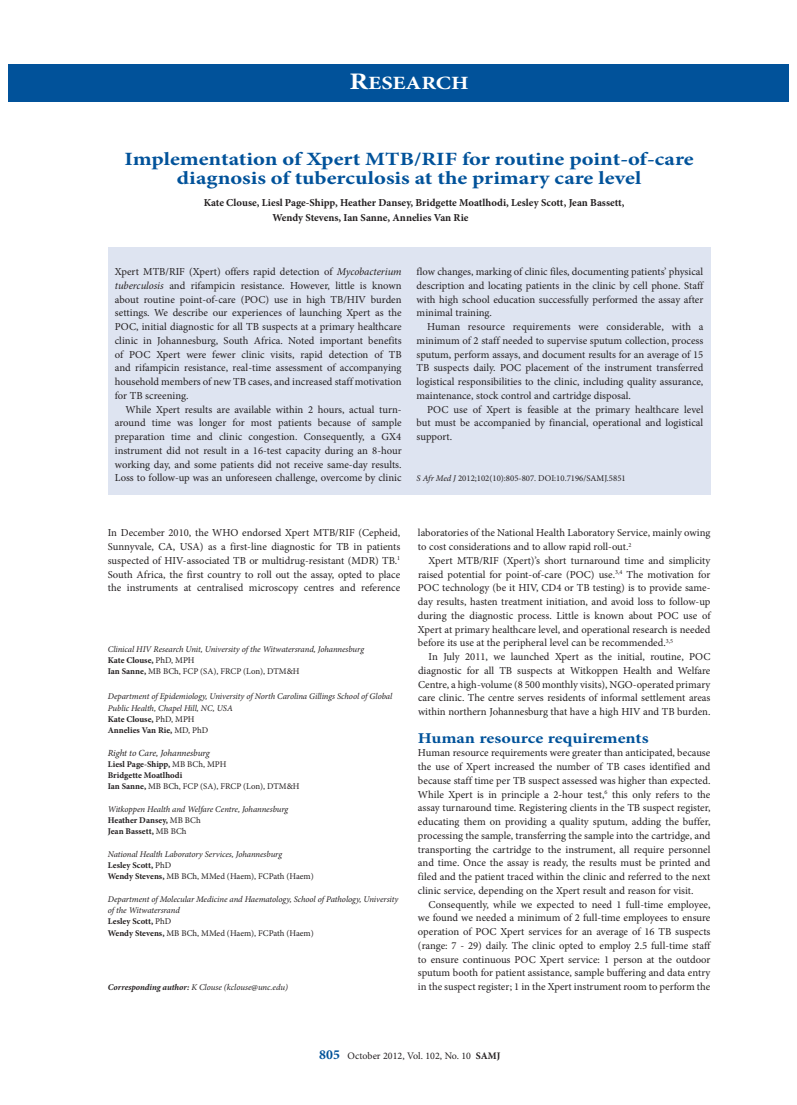
<style>
.page{position:relative;width:797px;height:1105px;background:#fff}
.page>*{position:absolute;margin:0;border:0;box-sizing:border-box;transform-origin:0 0}
.t1{font:700 18.75px/18.8px "Minion Pro";color:#01529a;text-align:center;scale:1.2 1}
.t2{font:700 18.75px "Minion Pro";color:#fff;scale:1.2 1}
.t3{font:700 15px "Minion Pro";letter-spacing:-.005em;color:#01529a;scale:1.2 1}
.t4{font:10.62px/13.8px "Minion Pro";color:#231f20;text-align:justify}
.t5{font:700 10.62px/15px "Minion Pro";color:#231f20}
.t6{font:10px "Minion Pro";color:#231f20}
.t7{font:italic 9.38px "Minion Pro";letter-spacing:-.01em;color:#231f20}
.t8{font:italic 8.75px/11.2px "Minion Pro";letter-spacing:-.01em;color:#231f20}
.t9{font:700 8.75px/11.2px "Minion Pro";color:#231f20}
.t10{font:8.75px "Minion Pro";color:#231f20}
.s1{font-size:23.75px}
.s2{font-style:italic}
.s3{font-weight:700;font-style:normal}
.s4{font-style:normal}
.s5{font-weight:400}
.s6{font-weight:700}
.s7{font-weight:700;font-size:13.75px;color:#01529a}
</style>
<div class="page">
<div style="left:9px;top:64px;width:779px;height:37px;background:#01529a"></div>
<div style="left:108px;top:248px;width:602px;height:247px;background:#dee4f1"></div>
<h1 class="t2" style="left:349px;top:69px;width:101px"><span class="s1">R</span>ESEARCH</h1>
<h1 class="t1" style="left:124px;top:149px;width:476px">Implementation of Xpert MTB/RIF for routine point-of-care diagnosis of tuberculosis at the primary care level</h1>
<p class="t5" style="left:272px;top:195px;width:354px;text-indent:-69px">Kate Clouse, Liesl Page-Shipp, Heather Dansey, Bridgette Moatlhodi, Lesley Scott, Jean Bassett,<br>Wendy Stevens, Ian Sanne, Annelies Van Rie</p>
<p class="t4" style="left:115px;top:265px;width:288px">Xpert MTB/RIF (Xpert) offers rapid detection of <span class="s2">Mycobacterium tuberculosis</span> and rifampicin resistance. However, little is known about routine point-of-care (POC) use in high TB/HIV burden settings. We describe our experiences of launching Xpert as the POC, initial diagnostic for all TB suspects at a primary healthcare clinic in Johannesburg, South Africa. Noted important benefits of POC Xpert were fewer clinic visits, rapid detection of TB and rifampicin resistance, real-time assessment of accompanying household members of new TB cases, and increased staff motivation for TB screening.</p>
<p class="t4" style="left:115px;top:402px;width:288px;text-indent:11px">While Xpert results are available within 2 hours, actual turn&shy;around time was longer for most patients because of sample preparation time and clinic congestion. Consequently, a GX4 instrument did not result in a 16-test capacity during an 8-hour working day, and some patients did not receive same-day results.<br>Loss to follow-up was an unforeseen challenge, overcome by clinic</p>
<p class="t4" style="left:416px;top:265px;width:288px">flow changes, marking of clinic files, documenting patients’ physical description and locating patients in the clinic by cell phone. Staff with high school education successfully performed the assay after minimal training.</p>
<p class="t4" style="left:416px;top:320px;width:288px;text-indent:11px">Human resource requirements were considerable, with a minimum of 2 staff needed to supervise sputum collection, process sputum, perform assays, and document results for an average of 15<br>TB suspects daily. POC placement of the instrument transferred logistical responsibilities to the clinic, including quality assurance, maintenance, stock control and cartridge disposal.</p>
<p class="t4" style="left:416px;top:402px;width:288px;text-indent:11px">POC use of Xpert is feasible at the primary healthcare level but must be accompanied by financial, operational and logistical support.</p>
<p class="t10" style="left:416px;top:473px;width:210px"><span class="s2">S Afr Med J</span> 2012;102(10):805-807. DOI:10.7196/SAMJ.5851</p>
<p class="t4" style="left:108px;top:526px;width:294px">In December 2010, the WHO endorsed Xpert MTB/RIF (Cepheid, Sunnyvale, CA, USA) as a first-line diagnostic for TB in patients suspected of HIV-associated TB or multidrug-resistant (MDR) TB.<sup>1<br></sup>South Africa, the first country to roll out the assay, opted to place the instruments at centralised microscopy centres and reference</p>
<p class="t4" style="left:418px;top:526px;width:294px">laboratories of the National Health Laboratory Service, mainly owing to cost considerations and to allow rapid roll-out.<sup>2</sup></p>
<p class="t4" style="left:418px;top:554px;width:294px;text-indent:11px">Xpert MTB/RIF (Xpert)’s short turnaround time and simplicity raised potential for point-of-care (POC) use.<sup>3,4</sup> The motivation for POC technology (be it HIV, CD4 or TB testing) is to provide same&shy;day results, hasten treatment initiation, and avoid loss to follow-up during the diagnostic process. Little is known about POC use of Xpert at primary healthcare level, and operational research is needed before its use at the peripheral level can be recommended.<sup>3,5</sup></p>
<p class="t4" style="left:418px;top:650px;width:294px;text-indent:11px">In July 2011, we launched Xpert as the initial, routine, POC diagnostic for all TB suspects at Witkoppen Health and Welfare Centre, a high-volume (8 500 monthly visits), NGO-operated primary care clinic. The centre serves residents of informal settlement areas within northern Johannesburg that have a high HIV and TB burden.</p>
<h2 class="t3" style="left:418px;top:727px;width:194px">Human resource requirements</h2>
<p class="t4" style="left:418px;top:746px;width:294px">Human resource requirements were greater than anticipated, because the use of Xpert increased the number of TB cases identified and because staff time per TB suspect assessed was higher than expected.<br>While Xpert is in principle a 2-hour test,<sup>6</sup> this only refers to the assay turnaround time. Registering clients in the TB suspect register, educating them on providing a quality sputum, adding the buffer, processing the sample, transferring the sample into the cartridge, and transporting the cartridge to the instrument, all require personnel and time. Once the assay is ready, the results must be printed and filed and the patient traced within the clinic and referred to the next clinic service, depending on the Xpert result and reason for visit.</p>
<p class="t4" style="left:418px;top:897px;width:294px;text-indent:11px">Consequently, while we expected to need 1 full-time employee, we found we needed a minimum of 2 full-time employees to ensure operation of POC Xpert services for an average of 16 TB suspects (range: 7 - 29) daily. The clinic opted to employ 2.5 full-time staff to ensure continuous POC Xpert service: 1 person at the outdoor sputum booth for patient assistance, sample buffering and data entry in the suspect register; 1 in the Xpert instrument room to perform the</p>
<p class="t8" style="left:108px;top:643px;width:258px">Clinical HIV Research Unit, University of the Witwatersrand, Johannesburg<br><span class="s3">Kate Clouse,</span> <span class="s4">PhD, MPH<br></span><span class="s3">Ian Sanne,</span> <span class="s4">MB BCh, FCP (SA), FRCP (Lon), DTM&amp;H</span></p>
<p class="t8" style="left:108px;top:691px;width:286px">Department of Epidemiology, University of North Carolina Gillings School of Global Public Health, Chapel Hill, NC, USA<br><span class="s3">Kate Clouse,</span> <span class="s4">PhD, MPH<br></span><span class="s3">Annelies Van Rie,</span> <span class="s4">MD, PhD</span></p>
<p class="t7" style="left:108px;top:746px;width:104px">Right to Care, Johannesburg</p>
<p class="t9" style="left:108px;top:758px;width:193px">Liesl Page-Shipp, <span class="s5">MB BCh, MPH<br></span>Bridgette Moatlhodi<br>Ian Sanne, <span class="s5">MB BCh, FCP (SA), FRCP (Lon), DTM&amp;H</span></p>
<p class="t8" style="left:108px;top:803px;width:182px">Witkoppen Health and Welfare Centre, Johannesburg<br><span class="s3">Heather Dansey,</span> <span class="s4">MB BCh<br></span><span class="s3">Jean Bassett,</span> <span class="s4">MB BCh</span></p>
<p class="t8" style="left:108px;top:848px;width:207px">National Health Laboratory Services, Johannesburg<br><span class="s3">Lesley Scott,</span> <span class="s4">PhD<br></span><span class="s3">Wendy Stevens,</span> <span class="s4">MB BCh, MMed (Haem), FCPath (Haem)</span></p>
<p class="t8" style="left:108px;top:893px;width:292px">Department of Molecular Medicine and Haematology, School of Pathology, University of the Witwatersrand<br><span class="s3">Lesley Scott,</span> <span class="s4">PhD<br></span><span class="s3">Wendy Stevens,</span> <span class="s4">MB BCh, MMed (Haem), FCPath (Haem)</span></p>
<p class="t8" style="left:108px;top:982px;width:182px"><span class="s6">Corresponding author:</span> K Clouse (kclouse@unc.edu)</p>
<p class="t6" style="left:319px;top:1049px;width:183px"><span class="s7">805</span> October 2012, Vol. 102, No. 10 <span class="s6">SAMJ</span></p>
</div>
